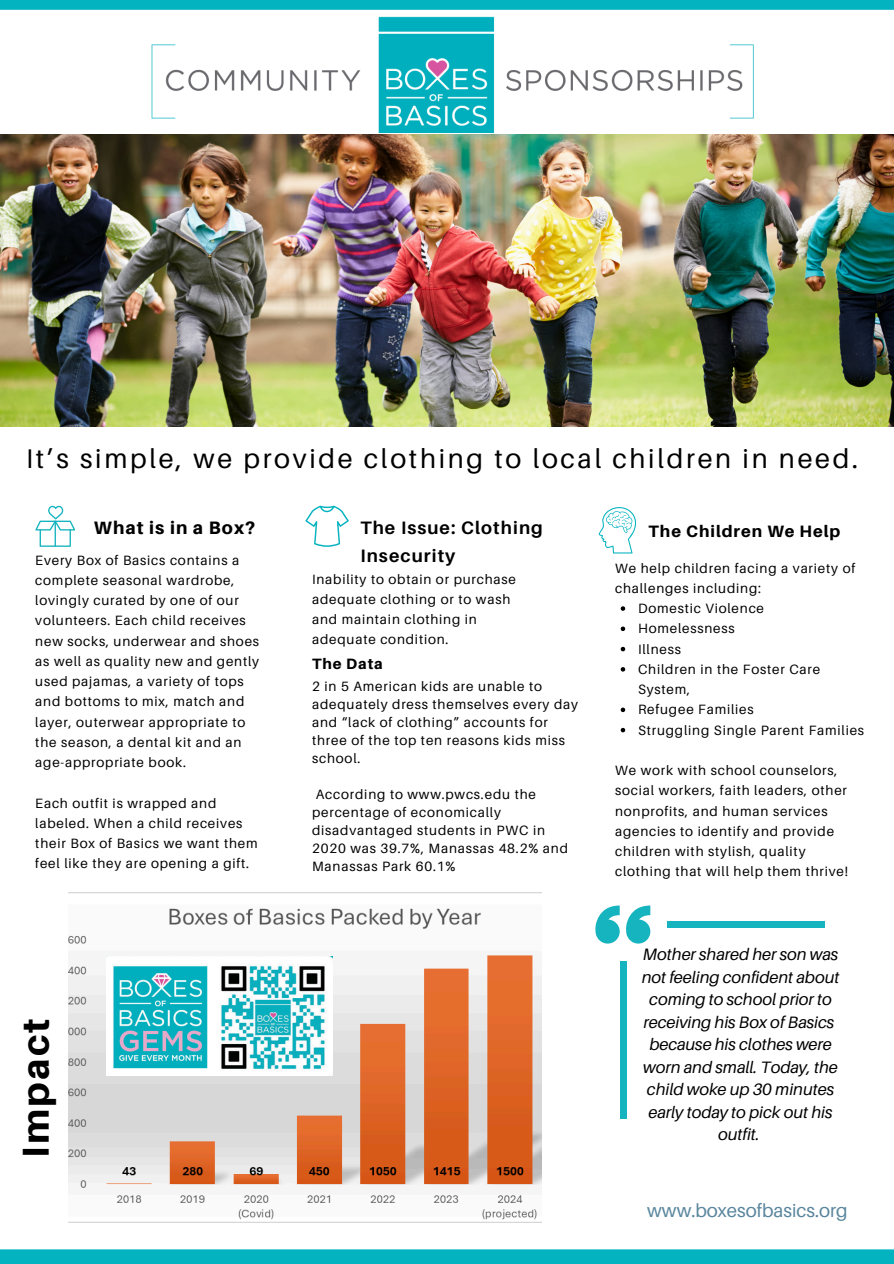
<style>
.page{position:relative;width:894px;height:1264px;background:#fff}
.page>*{position:absolute;margin:0;border:0;box-sizing:border-box;transform-origin:0 0}
.t1{font:800 37.5px "Aileron";letter-spacing:.06em;color:#000}
.t2{font:27px "Aileron";letter-spacing:.1em;color:#000}
.t3{font:18.75px "Aileron";color:#5a869d}
.t4{font:700 18px/28.2px "Aileron";letter-spacing:.06em;color:#000}
.t5{font:800 18px "Aileron";letter-spacing:.06em;color:#000}
.t6{font:italic 16.5px/22.5px "Aileron";color:#000;text-align:center}
.t7{font:800 16.5px "Aileron";letter-spacing:.06em;color:#000}
.t8{font:800 15px "Aileron";letter-spacing:.06em;color:#000}
.t9{font:13.5px/20.2px "Aileron";letter-spacing:.06em;color:#000}
</style>
<div class="page">
<div style="left:0;top:0;width:893px;height:10px;background:#04b3c0"></div>
<div style="left:0;top:1249px;width:893px;height:14px;background:#04b3c0"></div>
<img style="left:151px;top:16px;width:603px;height:116px">
<div style="left:620px;top:961px;width:6px;height:157px;background:#15b4bf"></div>
<div style="left:667px;top:921px;width:157px;height:6px;background:#15b4bf"></div>
<svg style="left:626px;top:905px;width:24px;height:38px"></svg>
<svg style="left:595px;top:905px;width:24px;height:38px"></svg>
<svg style="left:35px;top:505px;width:40px;height:42px"></svg>
<img style="left:69px;top:892px;width:472px;height:328px">
<svg style="left:305px;top:505px;width:44px;height:42px"></svg>
<svg style="left:598px;top:507px;width:38px;height:46px"></svg>
<img style="left:106px;top:956px;width:226px;height:118px">
<img style="left:0;top:135px;width:893px;height:291px">
<svg style="left:620px;top:606px;width:5px;height:5px"></svg>
<svg style="left:620px;top:626px;width:5px;height:5px"></svg>
<svg style="left:620px;top:647px;width:5px;height:4px"></svg>
<svg style="left:620px;top:667px;width:5px;height:4px"></svg>
<svg style="left:620px;top:707px;width:5px;height:5px"></svg>
<svg style="left:620px;top:728px;width:5px;height:4px"></svg>
<p class="t2" style="left:26px;top:441px;width:833px">It’s simple, we provide clothing to local children in need.</p>
<h5 class="t5" style="left:94px;top:516px;width:163px">What is in a Box?</h5>
<p class="t9" style="left:35px;top:549px;width:225px">Every Box of Basics contains a complete seasonal wardrobe, lovingly curated by one of our volunteers. Each child receives new socks, underwear and shoes as well as quality new and gently used pajamas, a variety of tops and bottoms to mix, match and layer, outerwear appropriate to the season, a dental kit and an age-appropriate book.</p>
<p class="t9" style="left:35px;top:792px;width:224px">Each outfit is wrapped and labeled. When a child receives their Box of Basics we want them feel like they are opening a gift.</p>
<p class="t1" style="left:12px;top:1157px;width:141px;rotate:-90deg">Impact</p>
<h1 class="t4" style="left:360px;top:513px;width:184px">The Issue: Clothing<br>Insecurity</h1>
<p class="t9" style="left:312px;top:568px;width:205px">Inability to obtain or purchase adequate clothing or to wash and maintain clothing in adequate condition.</p>
<h3 class="t8" style="left:312px;top:654px;width:72px">The Data</h3>
<p class="t9" style="left:312px;top:677px;width:267px;line-height:18px">2 in 5 American kids are unable to adequately dress themselves every day and “lack of clothing” accounts for three of the top ten reasons kids miss school.</p>
<h3 class="t9" style="left:312px;top:785px;width:257px;line-height:18px">According to www.pwcs.edu the percentage of economically disadvantaged students in PWC in<br>2020 was 39.7%, Manassas 48.2% and<br>Manassas Park 60.1%</h3>
<p class="t7" style="left:648px;top:521px;width:193px">The Children We Help</p>
<p class="t9" style="left:615px;top:557px;width:242px">We help children facing a variety of challenges including:</p>
<p class="t9" style="left:638px;top:598px;width:127px">Domestic Violence</p>
<p class="t9" style="left:638px;top:618px;width:98px">Homelessness</p>
<p class="t9" style="left:638px;top:638px;width:44px">Illness</p>
<p class="t9" style="left:638px;top:658px;width:184px">Children in the Foster Care<br>System,</p>
<p class="t9" style="left:638px;top:699px;width:117px">Refugee Families</p>
<h5 class="t9" style="left:638px;top:719px;width:227px">Struggling Single Parent Families</h5>
<p class="t9" style="left:615px;top:760px;width:234px">We work with school counselors, social workers, faith leaders, other nonprofits, and human services agencies to identify and provide children with stylish, quality clothing that will help them thrive!</p>
<p class="t6" style="left:641px;top:942px;width:199px">Mother shared her son was not feeling confident about coming to school prior to receiving his Box of Basics because his clothes were worn and small. Today, the child woke up 30 minutes early today to pick out his outfit.</p>
<p class="t3" style="left:647px;top:1198px;width:202px">www.boxesofbasics.org</p>
</div>
